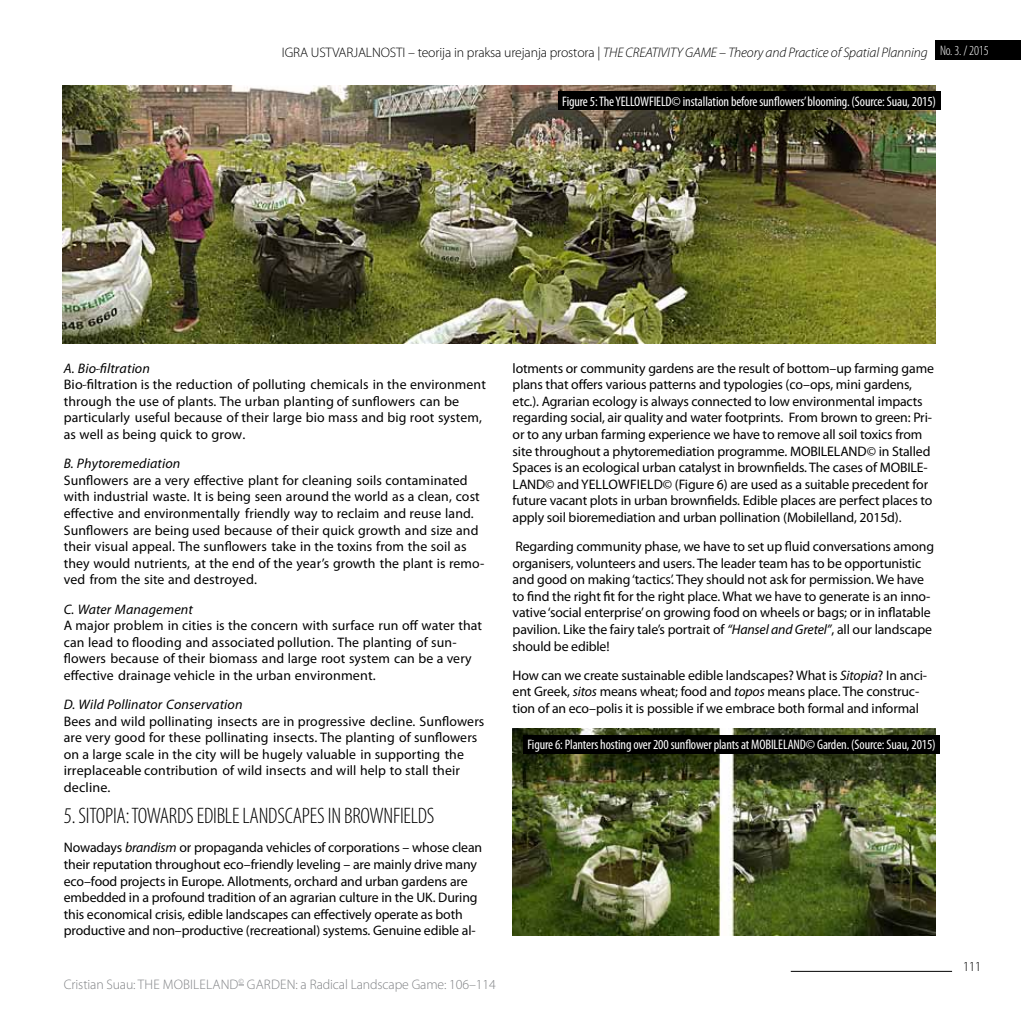
<style>
.page{position:relative;width:1021px;height:1021px;background:#fff}
.page>*{position:absolute;margin:0;border:0;box-sizing:border-box;transform-origin:0 0}
.t1{font:300 condensed 22.5px "Myriad Pro";letter-spacing:-.01em;color:#000}
.t2{font:13.8px/16.5px "Myriad Pro";letter-spacing:-.01em;color:#000}
.t3{font:13.8px/16.5px "Myriad Pro";letter-spacing:.01em;color:#000}
.t4{font:condensed 13.8px "Myriad Pro";letter-spacing:-.01em;color:#fff}
.t5{font:italic 300 13.8px "Myriad Pro";letter-spacing:-.01em;color:#000}
.t6{font:italic 13.8px "Myriad Pro";letter-spacing:.01em;color:#000}
.t7{font:300 13.8px "Myriad Pro";letter-spacing:-.01em;color:#808285}
.t8{font:300 13.8px "Myriad Pro";color:#000}
.s1{font-style:normal}
.s2{font-style:normal;font-stretch:condensed;color:#fff}
.s3{font-style:italic}
</style>
<div class="page">
<hr style="left:790px;top:970px;width:162px;height:1px;background:#000">
<div style="left:935px;top:41px;width:85px;height:19px;background:#000"></div>
<img style="left:62px;top:85px;width:873px;height:259px">
<div style="left:558px;top:91px;width:382px;height:19px;background:#000"></div>
<img style="left:512px;top:729px;width:423px;height:206px">
<div style="left:523px;top:734px;width:417px;height:19px;background:#000"></div>
<p class="t5" style="left:282px;top:44px;width:708px"><span class="s1">IGRA USTVARJALNOSTI – teorija in praksa urejanja prostora |</span> THE CREATIVITY GAME – Theory and Practice of Spatial Planning <span class="s2">No. 3. / 2015</span></p>
<p class="t4" style="left:562px;top:93px;width:375px">Figure 5: The YELLOWFIELD© installation before sunflowers’ blooming. (Source: Suau, 2015)</p>
<p class="t6" style="left:64px;top:359px;width:88px">A. Bio–‐filtration</p>
<p class="t3" style="left:64px;top:376px;width:423px">Bio–‐filtration is the reduction of polluting chemicals in the environment through the use of plants. The urban planting of sunflowers can be particularly useful because of their large bio mass and big root system, as well as being quick to grow.</p>
<p class="t6" style="left:64px;top:455px;width:118px">B. Phytoremediation</p>
<p class="t3" style="left:64px;top:471px;width:422px">Sunflowers are a very effective plant for cleaning soils contaminated with industrial waste. It is being seen around the world as a clean, cost effective and environmentally friendly way to reclaim and reuse land.<br>Sunflowers are being used because of their quick growth and size and their visual appeal. The sunflowers take in the toxins from the soil as they would nutrients, at the end of the year’s growth the plant is remo&shy;ved from the site and destroyed.</p>
<p class="t6" style="left:64px;top:600px;width:131px">C. Water Management</p>
<p class="t3" style="left:64px;top:617px;width:420px">A major problem in cities is the concern with surface run off water that can lead to flooding and associated pollution. The planting of sun&shy;flowers because of their biomass and large root system can be a very effective drainage vehicle in the urban environment.</p>
<p class="t6" style="left:64px;top:696px;width:180px">D. Wild Pollinator Conservation</p>
<p class="t3" style="left:64px;top:712px;width:422px">Bees and wild pollinating insects are in progressive decline. Sunflowers are very good for these pollinating insects. The planting of sunflowers on a large scale in the city will be hugely valuable in supporting the irreplaceable contribution of wild insects and will help to stall their decline.</p>
<h1 class="t1" style="left:64px;top:802px;width:372px">5. SITOPIA: TOWARDS EDIBLE LANDSCAPES IN BROWNFIELDS</h1>
<p class="t2" style="left:64px;top:839px;width:420px">Nowadays <span class="s3">brandism</span> or propaganda vehicles of corporations – whose clean their reputation throughout eco–friendly leveling – are mainly drive many eco–food projects in Europe. Allotments, orchard and urban gardens are embedded in a profound tradition of an agrarian culture in the UK. During this economical crisis, edible landscapes can effectively operate as both productive and non–productive (recreational) systems. Genuine edible al-</p>
<p class="t7" style="left:64px;top:975px;width:118px">Cristian Suau: The Mobileland</p>
<p class="t7" style="left:238px;top:975px;width:26px"><sup>©</sup> Garden</p>
<p class="t7" style="left:295px;top:975px;width:202px">: a Radical Landscape Game: 106–114</p>
<p class="t2" style="left:512px;top:359px;width:423px">lotments or community gardens are the result of bottom–up farming game plans that offers various patterns and typologies (co–ops, mini gardens, etc.). Agrarian ecology is always connected to low environmental impacts regarding social, air quality and water footprints. From brown to green: Pri&shy;or to any urban farming experience we have to remove all soil toxics from site throughout a phytoremediation programme. MOBILELAND© in Stalled Spaces is an ecological urban catalyst in brownfields. The cases of MOBILE-LAND© and YELLOWFIELD© (Figure 6) are used as a suitable precedent for future vacant plots in urban brownfields. Edible places are perfect places to apply soil bioremediation and urban pollination (Mobilelland, 2015d).</p>
<p class="t2" style="left:512px;top:538px;width:423px">Regarding community phase, we have to set up fluid conversations among organisers, volunteers and users. The leader team has to be opportunistic and good on making ‘tactics’. They should not ask for permission. We have to find the right fit for the right place. What we have to generate is an inno&shy;vative ‘social enterprise’ on growing food on wheels or bags; or in inflatable pavilion. Like the fairy tale’s portrait of <span class="s3">“Hansel and Gretel”</span>, all our landscape should be edible!</p>
<p class="t2" style="left:512px;top:666px;width:416px">How can we create sustainable edible landscapes? What is <span class="s3">Sitopia</span>? In anci&shy;ent Greek, <span class="s3">sitos</span> means wheat; food and <span class="s3">topos</span> means place. The construc&shy;tion of an eco–polis it is possible if we embrace both formal and informal</p>
<p class="t4" style="left:527px;top:736px;width:410px">Figure 6: Planters hosting over 200 sunflower plants at MOBILELAND© Garden. (Source: Suau, 2015)</p>
<p class="t8" style="left:962px;top:958px;width:20px">111</p>
</div>
